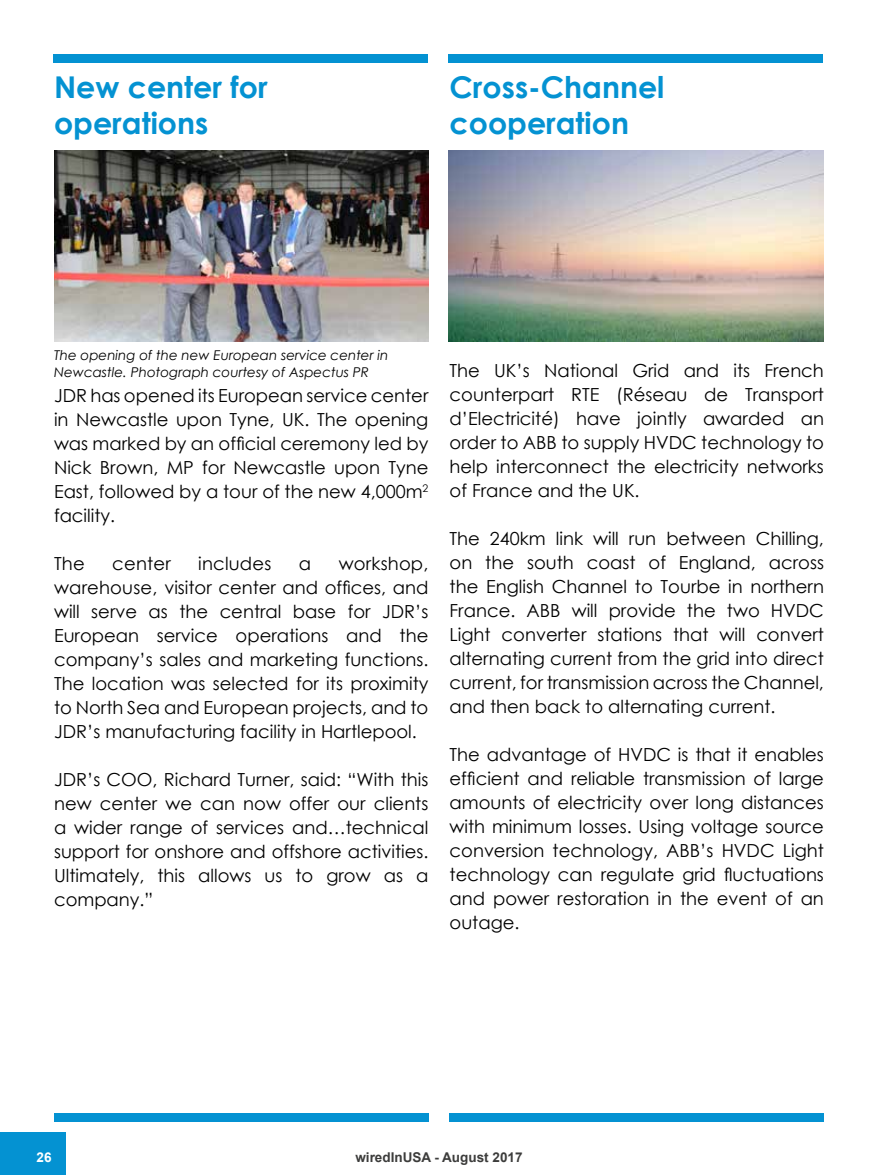
<style>
.page{position:relative;width:878px;height:1175px;background:#fff}
.page>*{position:absolute;margin:0;border:0;box-sizing:border-box;transform-origin:0 0}
.t1{font:700 30px/36px "Century Gothic";color:#0492d2}
.t2{font:18px/24px "Century Gothic";color:#000;text-align:justify}
.t3{font:italic 13.5px/16.2px "Century Gothic";color:#000}
.t4{font:700 13.5px "Arial";color:#3c3c3b}
.t5{font:700 13.5px "Arial";color:#fff}
</style>
<div class="page">
<img style="left:449px;top:150px;width:374px;height:192px">
<div style="left:449px;top:1112px;width:375px;height:9px;background:#0492d2"></div>
<div style="left:54px;top:1112px;width:374px;height:9px;background:#0492d2"></div>
<div style="left:449px;top:54px;width:374px;height:9px;background:#0492d2"></div>
<div style="left:53px;top:54px;width:374px;height:9px;background:#0492d2"></div>
<img style="left:54px;top:150px;width:374px;height:192px">
<div style="left:0;top:1132px;width:65px;height:42px;background:#0492d2"></div>
<h1 class="t1" style="left:54px;top:68px;width:215px">New center for operations</h1>
<h1 class="t1" style="left:449px;top:68px;width:216px">Cross-Channel cooperation</h1>
<p class="t3" style="left:54px;top:347px;width:336px">The opening of the new European service center in<br>Newcastle. Photograph courtesy of Aspectus PR</p>
<p class="t2" style="left:54px;top:383px;width:376px">JDR has opened its European service center in Newcastle upon Tyne, UK. The opening was marked by an official ceremony led by Nick Brown, MP for Newcastle upon Tyne East, followed by a tour of the new 4,000m<sup>2 </sup>facility.</p>
<p class="t2" style="left:54px;top:551px;width:32px">The</p>
<p class="t2" style="left:112px;top:551px;width:60px">center</p>
<p class="t2" style="left:198px;top:551px;width:75px">includes</p>
<p class="t2" style="left:299px;top:551px;width:14px">a</p>
<p class="t2" style="left:54px;top:551px;width:376px;text-indent:285px">workshop, warehouse, visitor center and offices, and will serve as the central base for JDR’s European service operations and the company’s sales and marketing functions.<br>The location was selected for its proximity to North Sea and European projects, and to JDR’s manufacturing facility in Hartlepool.</p>
<p class="t2" style="left:54px;top:767px;width:376px">JDR’s COO, Richard Turner, said: “With this new center we can now offer our clients a wider range of services and…technical support for onshore and offshore activities.<br>Ultimately, this allows us to grow as a company.”</p>
<p class="t2" style="left:449px;top:358px;width:376px">The UK’s National Grid and its French counterpart RTE (Réseau de Transport d’Electricité) have jointly awarded an order to ABB to supply HVDC technology to help interconnect the electricity networks of France and the UK.</p>
<p class="t2" style="left:449px;top:526px;width:376px">The 240km link will run between Chilling, on the south coast of England, across the English Channel to Tourbe in northern France. ABB will provide the two HVDC Light converter stations that will convert alternating current from the grid into direct current, for transmission across the Channel, and then back to alternating current.</p>
<p class="t2" style="left:449px;top:742px;width:376px">The advantage of HVDC is that it enables efficient and reliable transmission of large amounts of electricity over long distances with minimum losses. Using voltage source conversion technology, ABB’s HVDC Light technology can regulate grid fluctuations and power restoration in the event of an outage.</p>
<p class="t5" style="left:37px;top:1148px;width:17px">26</p>
<p class="t4" style="left:355px;top:1148px;width:169px">wiredInUSA - August 2017</p>
</div>
